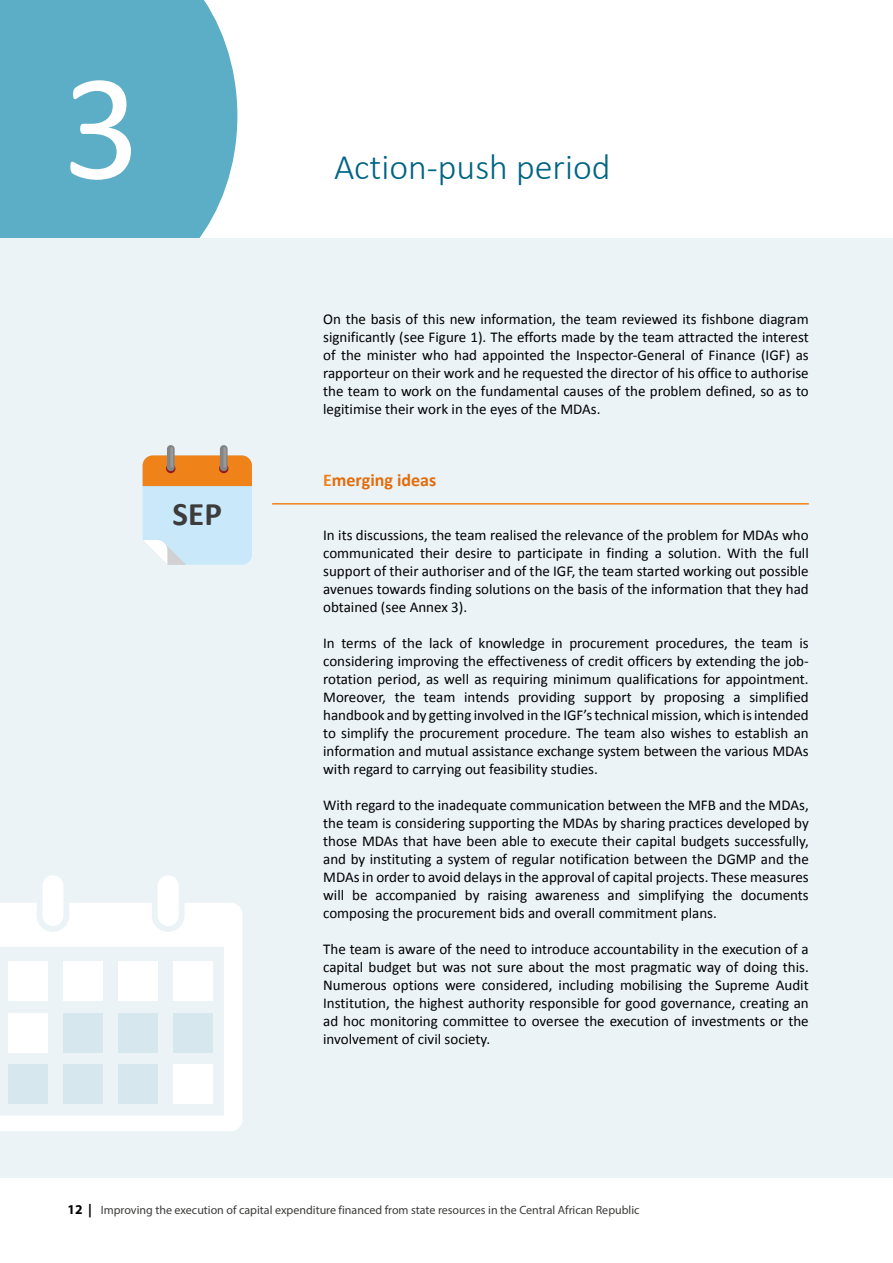
<style>
.page{position:relative;width:893px;height:1263px;background:#fff}
.page>*{position:absolute;margin:0;border:0;box-sizing:border-box;transform-origin:0 0}
.t1{font:152.85px "Calibri";color:#fff}
.t2{font:300 36px "Calibri";color:#006484}
.t3{font:700 33px "Calibri";color:#3c3c3b}
.t4{font:700 18px "Calibri";color:#e36c0a}
.t5{font:15px/18px "Calibri";color:#000;text-align:justify}
.t6{font:12px "Myriad Pro";color:#3c3c3b}
.s1{color:#f0821a}
.s2{font-weight:700;font-size:13.5px;color:#000}
</style>
<div class="page">
<div style="left:0;top:238px;width:893px;height:940px;background:#ebf3f7"></div>
<hr style="left:272px;top:503px;width:537px;height:2px;background:#f0821a">
<div style="left:42px;top:875px;width:21px;height:51px;background:#fff;border-radius:10px"></div>
<svg style="left:0;top:903px;width:242px;height:228px"></svg>
<div style="left:158px;top:875px;width:21px;height:51px;background:#fff;border-radius:10px"></div>
<div style="left:9px;top:961px;width:39px;height:39px;background:#fff"></div>
<div style="left:167px;top:445px;width:8px;height:26px;background:#858484;border-radius:4px"></div>
<div style="left:220px;top:445px;width:8px;height:26px;background:#858484;border-radius:4px"></div>
<hr style="left:170px;top:447px;width:3px;height:20px;background:#9a999a">
<hr style="left:223px;top:447px;width:3px;height:20px;background:#9a999a">
<svg style="left:143px;top:455px;width:109px;height:110px;background:#d3ccbe"></svg>
<div style="left:0;top:0;width:237px;height:237px;background:#5baec5"></div>
<h1 class="t1" style="left:63px;top:31px;width:79px">3</h1>
<h3 class="t3" style="left:173px;top:493px;width:51px">SEP</h3>
<h2 class="t2" style="left:334px;top:144px;width:278px">Action-push period</h2>
<p class="t5" style="left:323px;top:310px;width:487px">On the basis of this new information, the team reviewed its fishbone diagram significantly (see Figure 1). The efforts made by the team attracted the interest of the minister who had appointed the Inspector-General of Finance (IGF) as rapporteur on their work and he requested the director of his office to authorise the team to work on the fundamental causes of the problem defined, so as to legitimise their work in the eyes of the MDAs.</p>
<p class="t4" style="left:323px;top:469px;width:115px"><span class="s1">E</span>merging ideas</p>
<p class="t5" style="left:323px;top:526px;width:487px">In its discussions, the team realised the relevance of the problem for MDAs who communicated their desire to participate in finding a solution. With the full support of their authoriser and of the IGF, the team started working out possible avenues towards finding solutions on the basis of the information that they had obtained (see Annex 3).</p>
<p class="t5" style="left:323px;top:634px;width:487px">In terms of the lack of knowledge in procurement procedures, the team is considering improving the effectiveness of credit officers by extending the job&shy;rotation period, as well as requiring minimum qualifications for appointment.<br>Moreover, the team intends providing support by proposing a simplified handbook and by getting involved in the IGF’s technical mission, which is intended to simplify the procurement procedure. The team also wishes to establish an information and mutual assistance exchange system between the various MDAs with regard to carrying out feasibility studies.</p>
<p class="t5" style="left:323px;top:796px;width:487px">With regard to the inadequate communication between the MFB and the MDAs, the team is considering supporting the MDAs by sharing practices developed by those MDAs that have been able to execute their capital budgets successfully, and by instituting a system of regular notification between the DGMP and the MDAs in order to avoid delays in the approval of capital projects. These measures will be accompanied by raising awareness and simplifying the documents composing the procurement bids and overall commitment plans.</p>
<p class="t5" style="left:323px;top:940px;width:487px">The team is aware of the need to introduce accountability in the execution of a capital budget but was not sure about the most pragmatic way of doing this.<br>Numerous options were considered, including mobilising the Supreme Audit Institution, the highest authority responsible for good governance, creating an ad hoc monitoring committee to oversee the execution of investments or the involvement of civil society.</p>
<p class="t6" style="left:68px;top:1202px;width:573px"><span class="s2">12 |</span> Improving the execution of capital expenditure financed from state resources in the Central African Republic</p>
</div>
